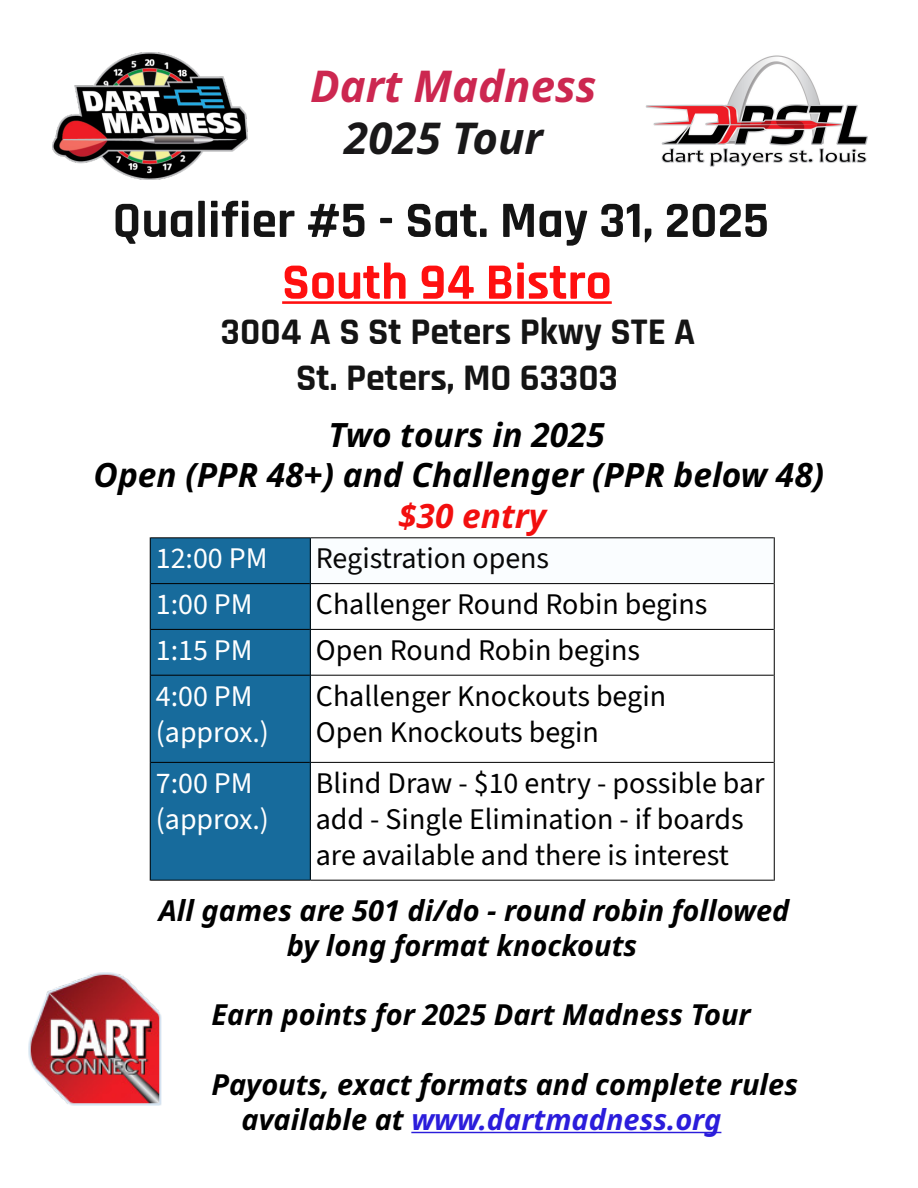
<style>
.page{position:relative;width:918px;height:1188px;background:#fff}
.page>*{position:absolute;margin:0;border:0;box-sizing:border-box;transform-origin:0 0}
.t1{font:700 51.45px/61.8px "Rajdhani";color:#141414;text-align:center}
.t2{font:italic 700 43.8px/52.7px "Noto Sans";color:#cc2750;text-align:center}
.t3{font:700 37.95px/45.6px "Rajdhani";color:#141414;text-align:center}
.t4{font:italic 700 33.45px "Noto Sans";color:#000}
.t5{font:italic 700 33.45px "Noto Sans";color:#f20f0f}
.t6{font:30px/36px "Source Sans 3";color:#000}
.t7{font:30px "Source Sans 3";color:#fff}
.t8{font:30px "Source Sans 3";color:#080808}
.t9{font:italic 700 28.95px/34.8px "Noto Sans";color:#000}
.s1{color:#191819}
.s2{color:#ff0f0f}
.s3{color:#2b1ddb}
</style>
<div class="page">
<img style="left:52px;top:52px;width:195px;height:127px">
<img style="left:645px;top:55px;width:223px;height:112px">
<hr style="left:282px;top:301px;width:330px;height:3px;background:#ff0f0f">
<div style="left:150px;top:762px;width:160px;height:118px;background:#176b9c"></div>
<div style="left:150px;top:675px;width:160px;height:87px;background:#176b9c"></div>
<div style="left:150px;top:629px;width:160px;height:46px;background:#176b9c"></div>
<div style="left:150px;top:584px;width:160px;height:45px;background:#176b9c"></div>
<div style="left:310px;top:538px;width:464px;height:46px;background:#fafdff"></div>
<div style="left:150px;top:538px;width:160px;height:46px;background:#176b9c"></div>
<hr style="left:151px;top:537px;width:159px;height:1px;background:#000">
<hr style="left:151px;top:583px;width:159px;height:1px;background:#000">
<hr style="left:150px;top:537px;width:1px;height:47px;background:#000">
<hr style="left:310px;top:538px;width:1px;height:46px;background:#000">
<hr style="left:310px;top:537px;width:464px;height:1px;background:#000">
<hr style="left:311px;top:583px;width:463px;height:1px;background:#000">
<hr style="left:774px;top:537px;width:1px;height:47px;background:#000">
<hr style="left:151px;top:629px;width:159px;height:1px;background:#000">
<hr style="left:150px;top:584px;width:1px;height:45px;background:#000">
<hr style="left:310px;top:584px;width:1px;height:45px;background:#000">
<hr style="left:311px;top:629px;width:463px;height:1px;background:#000">
<hr style="left:774px;top:584px;width:1px;height:45px;background:#000">
<hr style="left:151px;top:675px;width:159px;height:1px;background:#000">
<hr style="left:150px;top:629px;width:1px;height:46px;background:#000">
<hr style="left:310px;top:629px;width:1px;height:46px;background:#000">
<hr style="left:311px;top:675px;width:463px;height:1px;background:#000">
<hr style="left:774px;top:629px;width:1px;height:46px;background:#000">
<hr style="left:151px;top:762px;width:159px;height:1px;background:#000">
<hr style="left:150px;top:675px;width:1px;height:87px;background:#000">
<hr style="left:310px;top:675px;width:1px;height:87px;background:#000">
<hr style="left:311px;top:762px;width:463px;height:1px;background:#000">
<hr style="left:774px;top:675px;width:1px;height:87px;background:#000">
<hr style="left:151px;top:880px;width:159px;height:1px;background:#000">
<hr style="left:150px;top:762px;width:1px;height:119px;background:#000">
<hr style="left:310px;top:762px;width:1px;height:118px;background:#000">
<hr style="left:310px;top:880px;width:464px;height:1px;background:#000">
<hr style="left:774px;top:762px;width:1px;height:119px;background:#000">
<hr style="left:411px;top:1132px;width:310px;height:1px;background:#2b1ddb">
<img style="left:28px;top:972px;width:134px;height:134px">
<h1 class="t2" style="left:310px;top:61px;width:288px">Dart Madness<br><span class="s1">2025 Tour</span></h1>
<h1 class="t1" style="left:112px;top:191px;width:658px">Qualifier #5 - Sat. May 31, 2025<br><span class="s2">South 94 Bistro</span></h1>
<h1 class="t3" style="left:221px;top:310px;width:476px">3004 A S St Peters Pkwy STE A<br>St. Peters, MO 63303</h1>
<p class="t4" style="left:329px;top:411px;width:278px">Two tours in 2025</p>
<p class="t4" style="left:94px;top:452px;width:732px">Open (PPR 48+) and Challenger (PPR below 48)</p>
<p class="t5" style="left:398px;top:492px;width:150px">$30 entry</p>
<p class="t7" style="left:156px;top:540px;width:113px">12:00 PM</p>
<p class="t8" style="left:316px;top:540px;width:235px">Registration opens</p>
<p class="t7" style="left:156px;top:585px;width:98px">1:00 PM</p>
<p class="t6" style="left:316px;top:586px;width:393px">Challenger Round Robin begins</p>
<p class="t7" style="left:156px;top:631px;width:98px">1:15 PM</p>
<p class="t6" style="left:316px;top:632px;width:326px">Open Round Robin begins</p>
<p class="t7" style="left:156px;top:677px;width:98px">4:00 PM</p>
<p class="t7" style="left:156px;top:713px;width:115px">(approx.)</p>
<p class="t6" style="left:316px;top:678px;width:352px">Challenger Knockouts begin<br>Open Knockouts begin</p>
<p class="t6" style="left:316px;top:765px;width:450px">Blind Draw - $10 entry - possible bar add - Single Elimination - if boards are available and there is interest</p>
<p class="t9" style="left:287px;top:894px;width:504px;text-indent:-128px">All games are 501 di/do - round robin followed by long format knockouts</p>
<p class="t7" style="left:156px;top:764px;width:98px">7:00 PM</p>
<p class="t7" style="left:156px;top:800px;width:115px">(approx.)</p>
<p class="t9" style="left:211px;top:998px;width:541px">Earn points for 2025 Dart Madness Tour</p>
<p class="t9" style="left:242px;top:1068px;width:558px;text-indent:-30px">Payouts, exact formats and complete rules available at <span class="s3">www.dartmadness.org</span></p>
</div>
